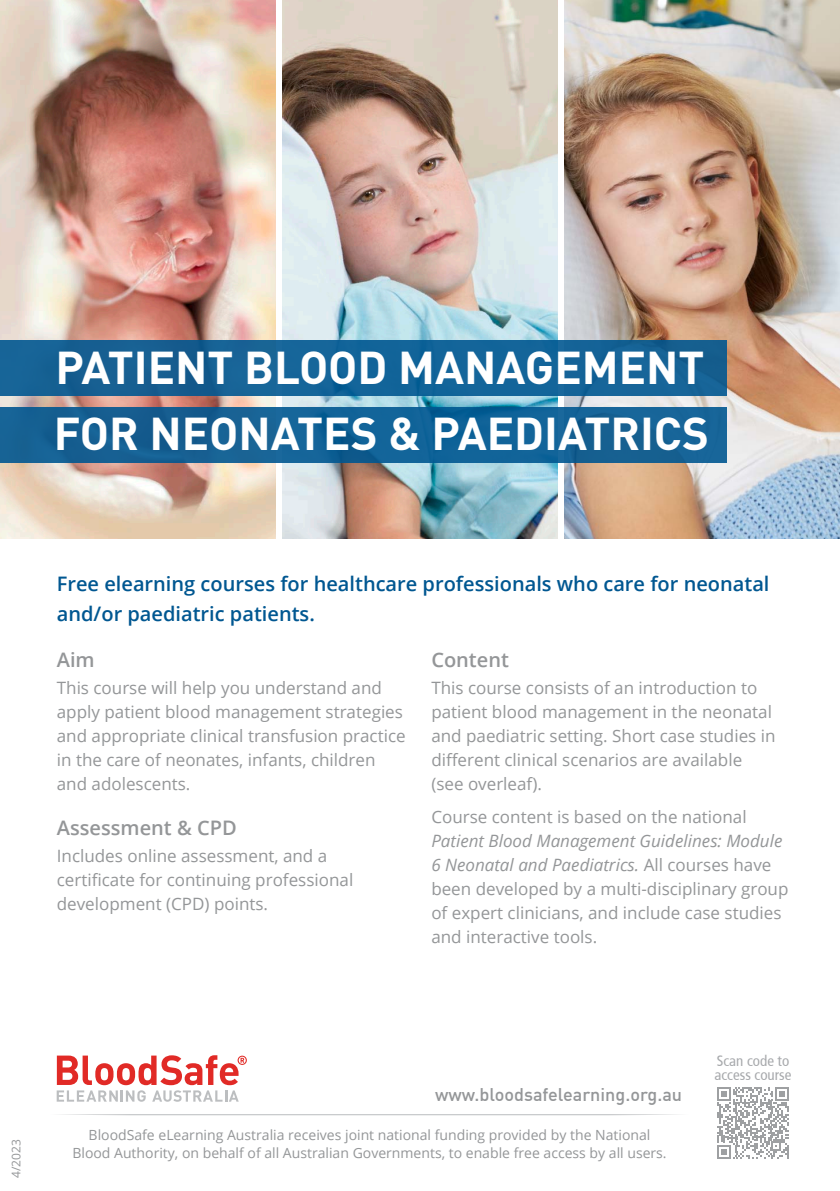
<style>
.page{position:relative;width:840px;height:1191px;background:#fff}
.page>*{position:absolute;margin:0;border:0;box-sizing:border-box;transform-origin:0 0}
.t1{font:700 45.4px/66.6px "DIN";color:#fff}
.t2{font:600 20px/30px "Open Sans";color:#005791}
.t3{font:600 20px "Open Sans";color:#949698}
.t4{font:500 18px "DIN";color:#949698}
.t5{font:17px/24px "Open Sans";color:#949698}
.t6{font:condensed 15px/14px "Frutiger";color:#a7a9ac}
.t7{font:14px/18px "Open Sans";color:#949698;text-align:center}
.t8{font:12px "Open Sans";color:#949698}
.s1{font-style:italic}
</style>
<div class="page">
<svg style="left:57px;top:1055px;width:190px;height:46px"></svg>
<svg style="left:62px;top:1114px;width:615px;height:1px"></svg>
<img style="left:0;top:0;width:275px;height:539px">
<img style="left:282px;top:0;width:275px;height:539px">
<img style="left:564px;top:0;width:275px;height:539px">
<svg style="left:717px;top:1087px;width:71px;height:71px"></svg>
<div style="left:0;top:340px;width:726px;height:56px;background:#156498"></div>
<div style="left:0;top:407px;width:726px;height:55px;background:#156296"></div>
<h1 class="t1" style="left:54px;top:332px;width:656px">PATIENT BLOOD MANAGEMENT<br>FOR NEONATES &amp; PAEDIATRICS</h1>
<p class="t2" style="left:57px;top:568px;width:713px">Free elearning courses for healthcare professionals who care for neonatal and/or paediatric patients.</p>
<p class="t3" style="left:57px;top:646px;width:39px">Aim</p>
<p class="t5" style="left:57px;top:675px;width:350px">This course will help you understand and apply patient blood management strategies and appropriate clinical transfusion practice in the care of neonates, infants, children and adolescents.</p>
<p class="t3" style="left:57px;top:814px;width:181px">Assessment &amp; CPD</p>
<p class="t5" style="left:57px;top:843px;width:298px">Includes online assessment, and a certificate for continuing professional development (CPD) points.</p>
<p class="t3" style="left:431px;top:646px;width:79px">Content</p>
<p class="t5" style="left:431px;top:675px;width:345px">This course consists of an introduction to patient blood management in the neonatal and paediatric setting. Short case studies in different clinical scenarios are available (see overleaf).</p>
<p class="t5" style="left:431px;top:804px;width:316px">Course content is based on the national</p>
<p class="t5" style="left:431px;top:828px;width:358px"><span class="s1">Patient Blood Management Guidelines: Module 6 Neonatal and Paediatrics.</span> All courses have been developed by a multi-disciplinary group of expert clinicians, and include case studies and interactive tools.</p>
<p class="t8" style="left:8px;top:1178px;width:40px;rotate:-90deg">4/2023</p>
<p class="t4" style="left:435px;top:1083px;width:248px">www.bloodsafelearning.org.au</p>
<p class="t7" style="left:72px;top:1125px;width:595px">BloodSafe eLearning Australia receives joint national funding provided by the National<br>Blood Authority, on behalf of all Australian Governments, to enable free access by all users.</p>
<p class="t6" style="left:714px;top:1054px;width:78px">Scan code to access course</p>
</div>
